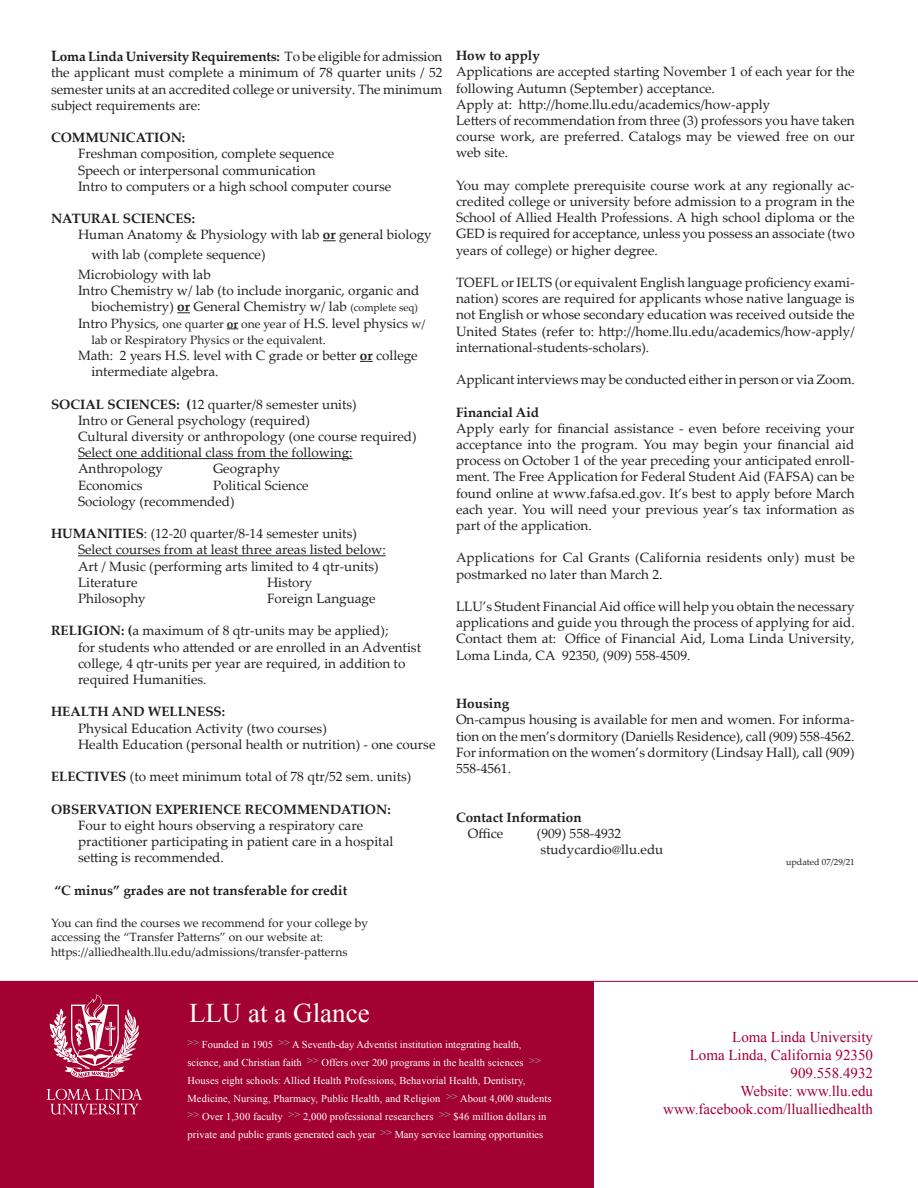
<style>
.page{position:relative;width:918px;height:1188px;background:#fff}
.page>*{position:absolute;margin:0;border:0;box-sizing:border-box;transform-origin:0 0}
.t1{font:27px "Times New Roman";color:#fff}
.address_block{font:15px "Times New Roman";color:#a40133}
.t2{font:13.5px/16.2px "Palatino Linotype";color:#231f20;text-align:justify}
.t3{font:700 13.5px "Palatino Linotype";color:#231f20}
.t4{font:12px "Palatino Linotype";color:#231f20}
.t5{font:10.5px/18px "Times New Roman";letter-spacing:.01em;color:#fff}
.t6{font:9px "Palatino Linotype";color:#231f20}
.s1{font-weight:700;font-size:15px}
.s2{font-weight:700}
.s3{font-size:10.5px}
.s4{font-size:12px}
.s5{font-weight:700;font-size:12px}
.s6{color:#9bc9d4}
</style>
<div class="page">
<div style="left:0;top:981px;width:594px;height:207px;background:#a40133"></div>
<hr style="left:0;top:981px;width:918px;height:1px;background:#a40133">
<svg style="left:47px;top:1089px;width:95px;height:26px"></svg>
<svg style="left:50px;top:994px;width:89px;height:84px"></svg>
<svg style="left:323px;top:240px;width:13px;height:1px"></svg>
<svg style="left:177px;top:312px;width:13px;height:1px"></svg>
<svg style="left:360px;top:361px;width:13px;height:1px"></svg>
<hr style="left:78px;top:458px;width:275px;height:1px;background:#231f20">
<hr style="left:78px;top:555px;width:308px;height:1px;background:#231f20">
<p class="t2" style="left:51px;top:48px;width:393px"><span class="s1">L</span><span class="s2">oma Linda University Requirements:</span> To be eligible for admission the applicant must complete a minimum of 78 quarter units / 52 semester units at an accredited college or university. The minimum subject requirements are:</p>
<p class="t3" style="left:51px;top:128px;width:136px">COMMUNICATION:</p>
<p class="t2" style="left:78px;top:145px;width:258px">Freshman composition, complete sequence</p>
<p class="t2" style="left:78px;top:161px;width:239px">Speech or interpersonal communication</p>
<p class="t2" style="left:78px;top:178px;width:315px">Intro to computers or a high school computer course</p>
<p class="t3" style="left:51px;top:209px;width:146px">NATURAL SCIENCES:</p>
<p class="t2" style="left:78px;top:226px;width:355px">Human Anatomy &amp; Physiology with lab <span class="s2">or</span> general biology</p>
<p class="t2" style="left:92px;top:246px;width:176px">with lab (complete sequence)</p>
<p class="t2" style="left:78px;top:266px;width:134px">Microbiology with lab</p>
<p class="t2" style="left:78px;top:282px;width:343px">Intro Chemistry w/ lab (to include inorganic, organic and</p>
<p class="t2" style="left:92px;top:298px;width:328px">biochemistry) <span class="s2">or</span> General Chemistry w/ lab <span class="s3">(complete seq)</span></p>
<p class="t2" style="left:78px;top:314px;width:349px">Intro Physics, <span class="s4">one quarter</span> <span class="s5">or</span> <span class="s4">one year of</span> H.S. level physics <span class="s4">w/</span></p>
<p class="t4" style="left:92px;top:331px;width:236px">lab or Respiratory Physics or the equivalent.</p>
<p class="t2" style="left:78px;top:347px;width:341px">Math: 2 years H.S. level with C grade or better <span class="s2">or</span> college</p>
<p class="t2" style="left:92px;top:363px;width:129px">intermediate algebra.</p>
<p class="t2" style="left:51px;top:395px;width:307px"><span class="s2">SOCIAL SCIENCES: (</span>12 quarter/8 semester units)</p>
<p class="t2" style="left:78px;top:412px;width:234px">Intro or General psychology (required)</p>
<p class="t2" style="left:78px;top:428px;width:340px">Cultural diversity or anthropology (one course required)</p>
<p class="t2" style="left:78px;top:444px;width:276px">Select one additional class from the following:</p>
<p class="t2" style="left:78px;top:460px;width:87px">Anthropology</p>
<p class="t2" style="left:213px;top:460px;width:69px">Geography</p>
<p class="t2" style="left:78px;top:476px;width:66px">Economics</p>
<p class="t2" style="left:213px;top:476px;width:97px">Political Science</p>
<p class="t2" style="left:78px;top:493px;width:158px">Sociology (recommended)</p>
<p class="t2" style="left:51px;top:525px;width:307px"><span class="s2">HUMANITIES</span>: (12-20 quarter/8-14 semester units)</p>
<p class="t2" style="left:78px;top:541px;width:309px">Select courses from at least three areas listed below:</p>
<p class="t2" style="left:78px;top:557px;width:302px">Art / Music (performing arts limited to 4 qtr-units)</p>
<p class="t2" style="left:78px;top:574px;width:61px">Literature</p>
<p class="t2" style="left:267px;top:574px;width:47px">History</p>
<p class="t2" style="left:78px;top:590px;width:69px">Philosophy</p>
<p class="t2" style="left:267px;top:590px;width:110px">Foreign Language</p>
<p class="t2" style="left:51px;top:622px;width:339px"><span class="s2">RELIGION: (</span>a maximum of 8 qtr-units may be applied);</p>
<p class="t2" style="left:78px;top:638px;width:345px">for students who attended or are enrolled in an Adventist</p>
<p class="t2" style="left:78px;top:655px;width:329px">college, 4 qtr-units per year are required, in addition to</p>
<p class="t2" style="left:78px;top:671px;width:130px">required Humanities.</p>
<p class="t3" style="left:51px;top:702px;width:176px">HEALTH AND WELLNESS:</p>
<p class="t2" style="left:78px;top:719px;width:250px">Physical Education Activity (two courses)</p>
<p class="t2" style="left:78px;top:736px;width:359px">Health Education (personal health or nutrition) - one course</p>
<p class="t2" style="left:51px;top:768px;width:362px"><span class="s2">ELECTIVES</span> (to meet minimum total of 78 qtr/52 sem. units)</p>
<p class="t3" style="left:51px;top:799px;width:341px">OBSERVATION EXPERIENCE RECOMMENDATION:</p>
<p class="t2" style="left:78px;top:817px;width:287px">Four to eight hours observing a respiratory care</p>
<p class="t2" style="left:78px;top:833px;width:317px">practitioner participating in patient care in a hospital</p>
<p class="t2" style="left:78px;top:849px;width:147px">setting is recommended.</p>
<p class="t3" style="left:54px;top:880px;width:294px">“C minus” grades are not transferable for credit</p>
<p class="t4" style="left:51px;top:914px;width:319px">You can find the courses we recommend for your college by</p>
<p class="t4" style="left:51px;top:929px;width:274px">accessing the “Transfer Patterns” on our website at:</p>
<p class="t4" style="left:51px;top:943px;width:298px">https://alliedhealth.llu.edu/admissions/transfer-patterns</p>
<p class="t3" style="left:456px;top:46px;width:85px">How to apply</p>
<p class="t2" style="left:456px;top:63px;width:400px">Applications are accepted starting November 1 of each year for the following Autumn (September) acceptance.</p>
<p class="t2" style="left:456px;top:96px;width:316px">Apply at: http://home.llu.edu/academics/how-apply</p>
<p class="t2" style="left:456px;top:112px;width:400px">Letters of recommendation from three (3) professors you have taken course work, are preferred. Catalogs may be viewed free on our web site.</p>
<p class="t2" style="left:456px;top:177px;width:400px">You may complete prerequisite course work at any regionally ac&shy;credited college or university before admission to a program in the School of Allied Health Professions. A high school diploma or the GED is required for acceptance, unless you possess an associate (two years of college) or higher degree.</p>
<p class="t2" style="left:456px;top:274px;width:400px">TOEFL or IELTS (or equivalent English language proficiency exami&shy;nation) scores are required for applicants whose native language is not English or whose secondary education was received outside the United States (refer to: http://home.llu.edu/academics/how-apply/ international-students-scholars).</p>
<p class="t2" style="left:456px;top:371px;width:400px">Applicant interviews may be conducted either in person or via Zoom.</p>
<p class="t3" style="left:456px;top:402px;width:85px">Financial Aid</p>
<p class="t2" style="left:456px;top:420px;width:400px">Apply early for financial assistance - even before receiving your acceptance into the program. You may begin your financial aid process on October 1 of the year preceding your anticipated enroll&shy;ment. The Free Application for Federal Student Aid (FAFSA) can be found online at www.fafsa.ed.gov. It’s best to apply before March each year. You will need your previous year’s tax information as part of the application.</p>
<p class="t2" style="left:456px;top:549px;width:400px">Applications for Cal Grants (California residents only) must be postmarked no later than March 2.</p>
<p class="t2" style="left:456px;top:598px;width:400px">LLU’s Student Financial Aid office will help you obtain the necessary applications and guide you through the process of applying for aid.<br>Contact them at: Office of Financial Aid, Loma Linda University, Loma Linda, CA 92350, (909) 558-4509.</p>
<p class="t3" style="left:456px;top:694px;width:55px">Housing</p>
<p class="t2" style="left:456px;top:711px;width:400px">On-campus housing is available for men and women. For informa&shy;tion on the men’s dormitory (Daniells Residence), call (909) 558-4562.<br>For information on the women’s dormitory (Lindsay Hall), call (909)<br>558-4561.</p>
<p class="t3" style="left:456px;top:807px;width:127px">Contact Information</p>
<p class="t2" style="left:468px;top:825px;width:37px">Office</p>
<p class="t2" style="left:537px;top:825px;width:86px">(909) 558-4932</p>
<p class="t2" style="left:540px;top:841px;width:125px">studycardio@llu.edu</p>
<p class="t6" style="left:786px;top:855px;width:70px">updated 07/29/21</p>
<p class="t1" style="left:189px;top:995px;width:182px">LLU at a Glance</p>
<p class="t5" style="left:188px;top:1035px;width:366px"><span class="s6">&gt;&gt;</span> Founded in 1905 <span class="s6">&gt;&gt;</span> A Seventh-day Adventist institution integrating health, science, and Christian faith <span class="s6">&gt;&gt;</span> Offers over 200 programs in the health sciences <span class="s6">&gt;&gt; </span>Houses eight schools: Allied Health Professions, Behavorial Health, Dentistry, Medicine, Nursing, Pharmacy, Public Health, and Religion <span class="s6">&gt;&gt;</span> About 4,000 students <span class="s6">&gt;&gt;</span> Over 1,300 faculty <span class="s6">&gt;&gt;</span> 2,000 professional researchers <span class="s6">&gt;&gt;</span> $46 million dollars in private and public grants generated each year <span class="s6">&gt;&gt;</span> Many service learning opportunities</p>
<p class="address_block" style="left:732px;top:1027px;width:142px">Loma Linda University</p>
<p class="address_block" style="left:690px;top:1045px;width:185px">Loma Linda, California 92350</p>
<p class="address_block" style="left:790px;top:1063px;width:84px">909.558.4932</p>
<p class="address_block" style="left:741px;top:1081px;width:134px">Website: www.llu.edu</p>
<p class="address_block" style="left:663px;top:1099px;width:211px">www.facebook.com/llualliedhealth</p>
</div>
